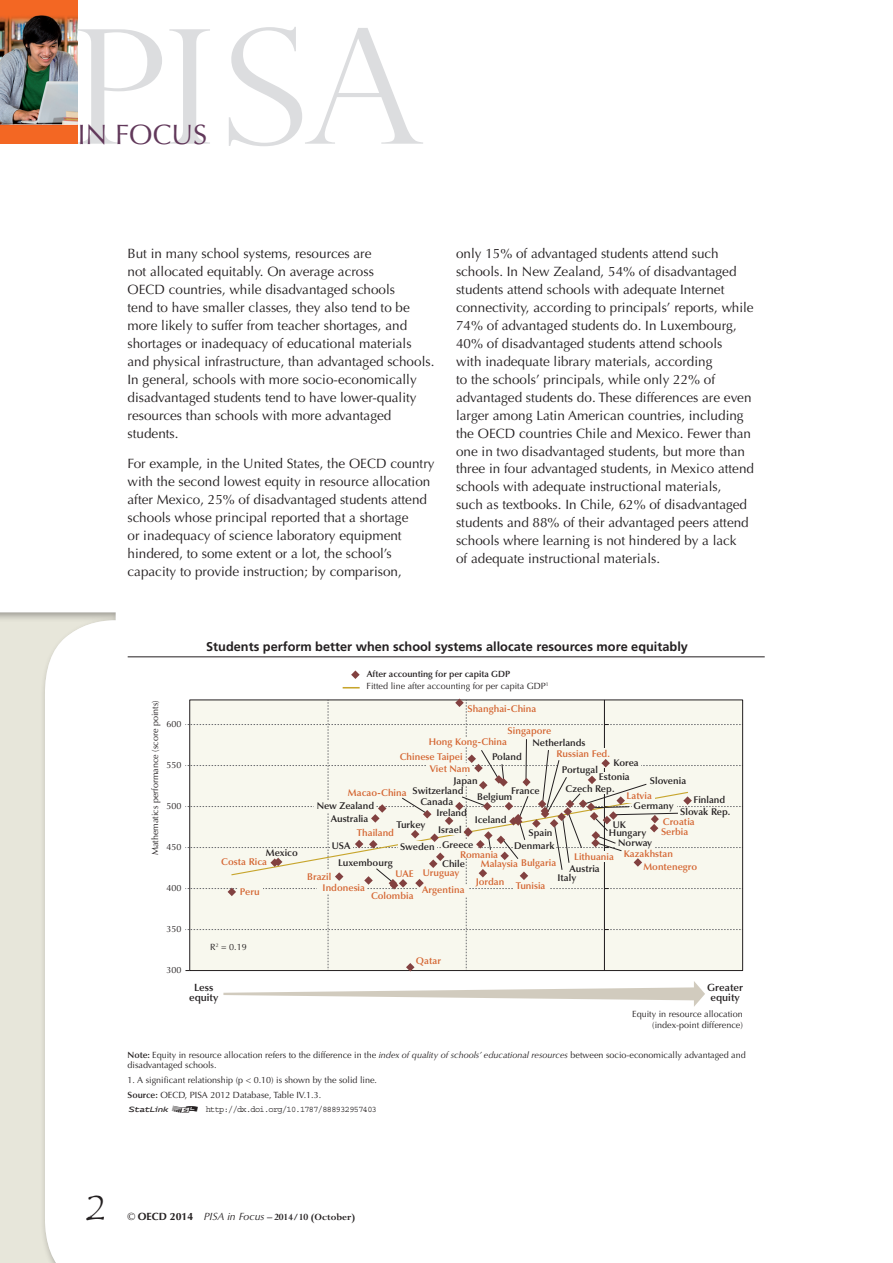
<style>
.page{position:relative;width:893px;height:1263px;background:#fff}
.page>*{position:absolute;margin:0;border:0;box-sizing:border-box;transform-origin:0 0}
.t1{font:36px "Tempus Sans ITC";color:#231f20}
.t2{font:28.05px "Optima LT Std";color:#61385a}
.t3{font:13.5px/18px "Optima LT Std";color:#231f20}
.t4{font:700 12.75px "Frutiger LT Std";color:#231f20}
.t5{font:700 10.5px "Perpetua Std";color:#231f20}
.t6{font:600 10.5px/10.5px "Optima LT Std";color:#231f20;text-align:center}
.t7{font:10.5px "Stat Link";color:#231f20}
.t8{font:600 9.75px/11.7px "Optima LT Std";color:#231f20}
.t9{font:600 9.75px/18.5px "Optima LT Std";color:#d46531}
.t10{font:9px/10.5px "Optima LT Std";color:#231f20}
.t11{font:9px "Courier Std";letter-spacing:-.075em;color:#231f20;scale:.95 1}
.t12{font:9px "Stat Link";color:#231f20}
.s1{font-weight:600}
.s2{font-style:italic}
.s3{font-family:"Optima LT Std";font-weight:400}
.s4{font-family:"Optima LT Std"}
.s5{font-family:"Optima LT Std";font-weight:400;font-style:italic}
</style>
<div class="page">
<svg style="left:78px;top:27px;width:345px;height:119px"></svg>
<img style="left:0;top:0;width:78px;height:144px">
<div style="left:0;top:611px;width:116px;height:652px;background:#231f20;opacity:.4"></div>
<svg style="left:351px;top:670px;width:9px;height:9px"></svg>
<svg style="left:343px;top:687px;width:17px;height:1px"></svg>
<svg style="left:223px;top:981px;width:482px;height:26px"></svg>
<svg style="left:185px;top:698px;width:558px;height:273px;background:#f2f0e7"></svg>
<hr style="left:128px;top:656px;width:637px;height:1px;background:#231f20">
<h2 class="t2" style="left:78px;top:118px;width:131px">in Focus</h2>
<p class="t3" style="left:128px;top:244px;width:308px">But in many school systems, resources are<br>not allocated equitably. On average across<br>OECD countries, while disadvantaged schools<br>tend to have smaller classes, they also tend to be more likely to suffer from teacher shortages, and shortages or inadequacy of educational materials and physical infrastructure, than advantaged schools.<br>I n general, schools with more socio-economically disadvantaged students tend to have lower-quality resources than schools with more advantaged students.</p>
<p class="t3" style="left:128px;top:455px;width:309px">For example, in the U nited States, the OECD country with the second lowest equity in resource allocation after Mexico, 25% of disadvantaged students attend schools whose principal reported that a shortage<br>or inadequacy of science laboratory equipment hindered, to some extent or a lot, the school’s capacity to provide instruction; by comparison,</p>
<p class="t3" style="left:456px;top:244px;width:299px">only 15% of advantaged students attend such schools. I n N ew Zealand, 54% of disadvantaged students attend schools with adequate I nternet connectivity, according to principals’ reports, while 74% of advantaged students do. I n Luxembourg, 40% of disadvantaged students attend schools<br>with inadequate library materials, according<br>to the schools’ principals, while only 22% of advantaged students do. These differences are even larger among Latin American countries, including the OECD countries Chile and Mexico. Fewer than one in two disadvantaged students, but more than three in four advantaged students, in Mexico attend schools with adequate instructional materials,<br>such as textbooks. I n Chile, 62% of disadvantaged students and 88% of their advantaged peers attend schools where learning is not hindered by a lack<br>of adequate instructional materials.</p>
<p class="t4" style="left:206px;top:639px;width:483px">Students perform better when school systems allocate resources more equitably</p>
<p class="t10" style="left:367px;top:668px;width:183px;line-height:11.9px"><span class="s1">After accounting for per capita GDP<br></span>Fitted line after accounting for per capita GDP<sup>1</sup></p>
<p class="t10" style="left:150px;top:855px;width:157px;rotate:-90deg">Mathematics performance (score points)</p>
<p class="t10" style="left:167px;top:719px;width:17px">600</p>
<p class="t10" style="left:167px;top:760px;width:17px">550</p>
<p class="t10" style="left:167px;top:801px;width:17px">500</p>
<p class="t10" style="left:167px;top:842px;width:17px">450</p>
<p class="t10" style="left:167px;top:883px;width:17px">400</p>
<p class="t9" style="left:467px;top:700px;width:70px">Shanghai-China</p>
<p class="t8" style="left:266px;top:847px;width:33px">Mexico</p>
<p class="t9" style="left:221px;top:853px;width:47px">Costa Rica</p>
<p class="t9" style="left:240px;top:882px;width:21px">Peru</p>
<p class="t9" style="left:508px;top:721px;width:45px">Singapore</p>
<p class="t9" style="left:429px;top:733px;width:80px">Hong Kong-China</p>
<p class="t8" style="left:532px;top:737px;width:55px">Netherlands</p>
<p class="t9" style="left:556px;top:745px;width:55px">Russian Fed.</p>
<p class="t8" style="left:492px;top:750px;width:31px">Poland</p>
<p class="t9" style="left:400px;top:748px;width:64px">Chinese Taipei</p>
<p class="t8" style="left:613px;top:757px;width:27px">Korea</p>
<p class="t9" style="left:430px;top:760px;width:42px">Viet Nam</p>
<p class="t8" style="left:562px;top:764px;width:38px">Portugal</p>
<p class="t8" style="left:599px;top:771px;width:32px">Estonia</p>
<p class="t8" style="left:453px;top:774px;width:26px">Japan</p>
<p class="t8" style="left:650px;top:775px;width:38px">Slovenia</p>
<p class="t8" style="left:511px;top:784px;width:30px">France</p>
<p class="t8" style="left:566px;top:782px;width:50px">Czech Rep.</p>
<p class="t8" style="left:528px;top:827px;width:26px">Spain</p>
<p class="t8" style="left:609px;top:827px;width:39px">Hungary</p>
<p class="t8" style="left:514px;top:840px;width:42px">Denmark</p>
<p class="t8" style="left:413px;top:785px;width:52px">Switzerland</p>
<p class="t9" style="left:348px;top:783px;width:60px">Macao-China</p>
<p class="t9" style="left:627px;top:787px;width:27px">Latvia</p>
<p class="t8" style="left:477px;top:791px;width:37px">Belgium</p>
<p class="t8" style="left:694px;top:794px;width:33px">Finland</p>
<p class="t8" style="left:436px;top:795px;width:32px;text-indent:-16px">Canada<br>Ireland</p>
<p class="t8" style="left:317px;top:800px;width:59px">New Zealand</p>
<p class="t8" style="left:633px;top:800px;width:42px">Germany</p>
<p class="t8" style="left:680px;top:806px;width:52px">Slovak Rep.</p>
<p class="t8" style="left:331px;top:813px;width:39px">Australia</p>
<p class="t8" style="left:475px;top:814px;width:33px">Iceland</p>
<p class="t9" style="left:663px;top:812px;width:33px">Croatia</p>
<p class="t8" style="left:396px;top:819px;width:30px">Turkey</p>
<p class="t8" style="left:400px;top:841px;width:36px">Sweden</p>
<p class="t8" style="left:613px;top:819px;width:15px">UK</p>
<p class="t8" style="left:438px;top:824px;width:25px">Israel</p>
<p class="t8" style="left:442px;top:858px;width:24px">Chile</p>
<p class="t9" style="left:661px;top:822px;width:29px">Serbia</p>
<p class="t9" style="left:357px;top:824px;width:39px">Thailand</p>
<p class="t8" style="left:618px;top:837px;width:36px">Norway</p>
<p class="t8" style="left:442px;top:839px;width:33px">Greece</p>
<p class="t8" style="left:332px;top:840px;width:20px">USA</p>
<p class="t9" style="left:624px;top:844px;width:51px">Kazakhstan</p>
<p class="t9" style="left:460px;top:845px;width:39px">Romania</p>
<p class="t9" style="left:574px;top:847px;width:41px">Lithuania</p>
<p class="t8" style="left:338px;top:857px;width:56px">Luxembourg</p>
<p class="t9" style="left:423px;top:864px;width:38px">Uruguay</p>
<p class="t9" style="left:476px;top:854px;width:82px;text-indent:5px">Malaysia Bulgaria<br>Jordan</p>
<p class="t9" style="left:422px;top:881px;width:44px">Argentina</p>
<p class="t9" style="left:643px;top:858px;width:55px">Montenegro</p>
<p class="t8" style="left:570px;top:862px;width:32px">Austria</p>
<p class="t9" style="left:396px;top:864px;width:19px">UAE</p>
<p class="t9" style="left:307px;top:867px;width:26px">Brazil</p>
<p class="t8" style="left:557px;top:872px;width:20px">Italy</p>
<p class="t9" style="left:516px;top:877px;width:31px">Tunisia</p>
<p class="t9" style="left:323px;top:879px;width:44px">Indonesia</p>
<p class="t9" style="left:371px;top:887px;width:44px">Colombia</p>
<p class="t10" style="left:167px;top:924px;width:17px">350</p>
<p class="t10" style="left:167px;top:965px;width:17px">300</p>
<p class="t10" style="left:210px;top:941px;width:38px">R<sup>2</sup> = 0.19</p>
<p class="t9" style="left:416px;top:952px;width:27px">Qatar</p>
<p class="t6" style="left:189px;top:982px;width:31px">Less equity</p>
<p class="t6" style="left:707px;top:982px;width:37px">Greater equity</p>
<p class="t10" style="left:632px;top:1009px;width:112px;text-align:right">Equity in resource allocation (index-point difference)</p>
<p class="t10" style="left:128px;top:1049px;width:620px"><span class="s1">Note:</span> Equity in resource allocation refers to the difference in the <span class="s2">index of quality of schools’ educational resources</span> between socio-economically advantaged and disadvantaged schools.</p>
<p class="t10" style="left:128px;top:1072px;width:251px;line-height:14.7px">1. A significant relationship (p &lt; 0.10) is shown by the solid line.<br><span class="s1">Source:</span> OECD, PISA 2012 Database, Table IV.1.3.</p>
<p class="t12" style="left:128px;top:1107px;width:43px">1</p>
<p class="t7" style="left:169px;top:1106px;width:34px">2</p>
<p class="t11" style="left:206px;top:1104px;width:182px">http://dx.doi.org/10.1787/888932957403</p>
<h1 class="t1" style="left:86px;top:1186px;width:22px">2</h1>
<p class="t5" style="left:128px;top:1212px;width:229px"><span class="s3">©</span> <span class="s4">OECD 2014</span> <span class="s5">PISA in Focus</span> – 2014/10 (October)</p>
</div>
